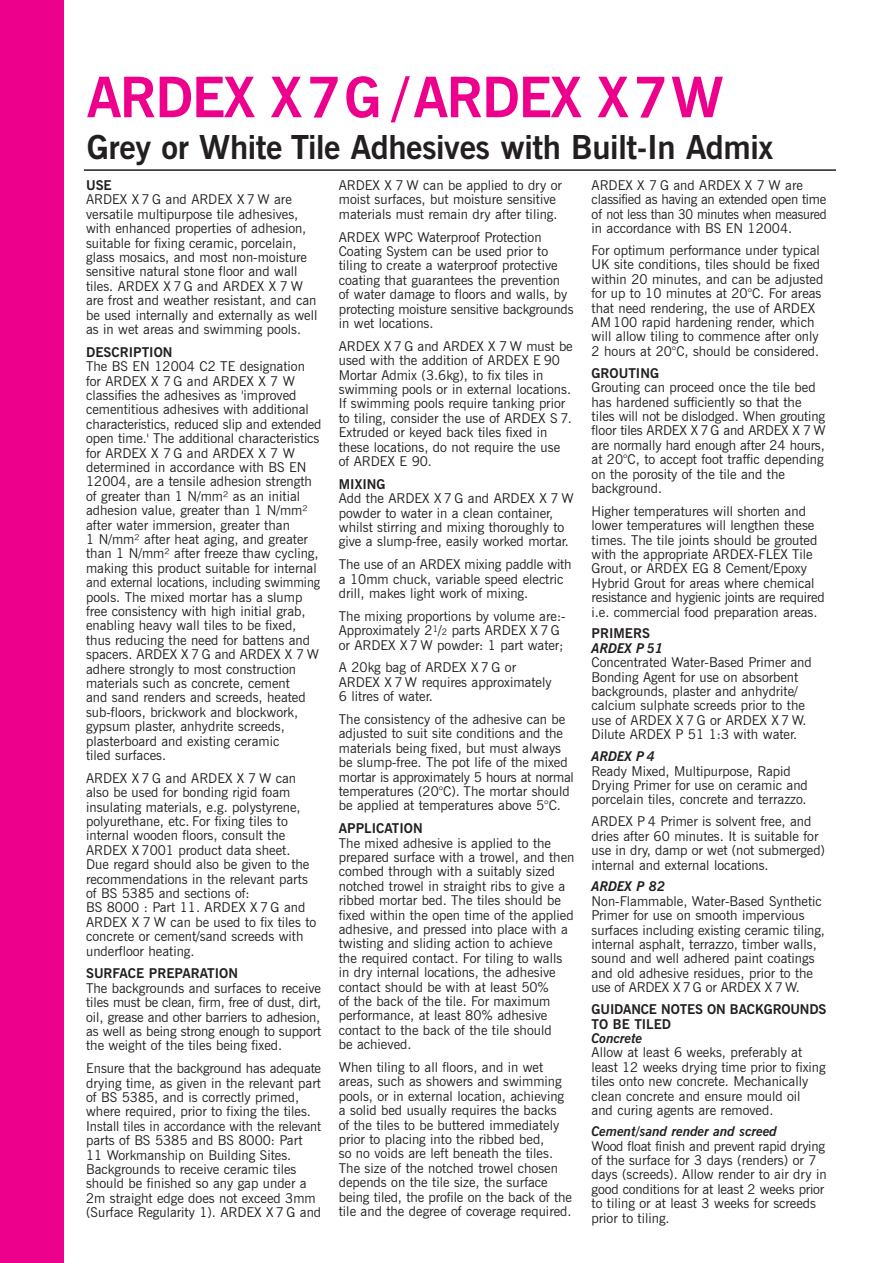
<style>
.page{position:relative;width:893px;height:1263px;background:#fff}
.page>*{position:absolute;margin:0;border:0;box-sizing:border-box;transform-origin:0 0}
.t1{font:700 55.65px "News Gothic BT";letter-spacing:-.03em;color:#ec008c}
.t2{font:700 33px "News Gothic BT";letter-spacing:-.01em;color:#231f20}
.t3{font:13.5px/14.4px "News Gothic BT";color:#231f20}
.t4{font:13.5px/14.4px "News Gothic BT";letter-spacing:-.02em;color:#231f20}
.t5{font:700 13.5px/14.4px "News Gothic BT";color:#231f20}
.t6{font:italic 700 13.5px "News Gothic BT";color:#231f20}
.s1{font-size:9px}
</style>
<div class="page">
<div style="left:0;top:0;width:64px;height:1263px;background:#ec008c"></div>
<hr style="left:84px;top:169px;width:752px;height:2px;background:#231f20">
<h1 class="t1" style="left:87px;top:77px;width:638px">ARDEX X7G /ARDEX X7W</h1>
<h2 class="t2" style="left:87px;top:135px;width:688px">Grey or White Tile Adhesives with Built-In Admix</h2>
<p class="t5" style="left:86px;top:179px;width:27px">USE</p>
<p class="t3" style="left:86px;top:193px;width:233px">ARDEX X 7 G and ARDEX X 7 W are versatile multipurpose tile adhesives, with enhanced properties of adhesion, suitable for fixing ceramic, porcelain, glass mosaics, and most non-moisture sensitive natural stone floor and wall tiles. ARDEX X 7 G and ARDEX X 7 W are frost and weather resistant, and can be used internally and externally as well as in wet areas and swimming pools.</p>
<p class="t5" style="left:86px;top:346px;width:88px">DESCRIPTION</p>
<p class="t3" style="left:86px;top:360px;width:237px">The BS EN 12004 C2 TE designation for ARDEX X 7 G and ARDEX X 7 W classifies the adhesives as 'improved cementitious adhesives with additional characteristics, reduced slip and extended open time.' The additional characteristics for ARDEX X 7 G and ARDEX X 7 W determined in accordance with BS EN 12004, are a tensile adhesion strength of greater than 1 N/mm² as an initial adhesion value, greater than 1 N/mm² after water immersion, greater than<br>1 N/mm² after heat aging, and greater than 1 N/mm² after freeze thaw cycling, making this product suitable for internal and external locations, including swimming pools. The mixed mortar has a slump free consistency with high initial grab, enabling heavy wall tiles to be fixed, thus reducing the need for battens and spacers. ARDEX X 7 G and ARDEX X 7 W adhere strongly to most construction materials such as concrete, cement<br>and sand renders and screeds, heated sub-floors, brickwork and blockwork, gypsum plaster, anhydrite screeds, plasterboard and existing ceramic<br>tiled surfaces.</p>
<p class="t3" style="left:86px;top:772px;width:232px">ARDEX X 7 G and ARDEX X 7 W can also be used for bonding rigid foam insulating materials, e.g. polystyrene, polyurethane, etc. For fixing tiles to internal wooden floors, consult the ARDEX X 7001 product data sheet.<br>Due regard should also be given to the recommendations in the relevant parts of BS 5385 and sections of:<br>BS 8000 : Part 11. ARDEX X 7 G and ARDEX X 7 W can be used to fix tiles to concrete or cement/sand screeds with underfloor heating.</p>
<p class="t5" style="left:86px;top:967px;width:153px">SURFACE PREPARATION</p>
<p class="t3" style="left:86px;top:982px;width:237px;text-align:justify">The backgrounds and surfaces to receive tiles must be clean, firm, free of dust, dirt, oil, grease and other barriers to adhesion, as well as being strong enough to support the weight of the tiles being fixed.</p>
<p class="t3" style="left:86px;top:1062px;width:237px">Ensure that the background has adequate drying time, as given in the relevant part of BS 5385, and is correctly primed, where required, prior to fixing the tiles.<br>Install tiles in accordance with the relevant parts of BS 5385 and BS 8000: Part 11 Workmanship on Building Sites.<br>Backgrounds to receive ceramic tiles should be finished so any gap under a 2m straight edge does not exceed 3mm (Surface Regularity 1). ARDEX X 7 G and</p>
<p class="t3" style="left:339px;top:179px;width:225px">ARDEX X 7 W can be applied to dry or moist surfaces, but moisture sensitive materials must remain dry after tiling.</p>
<p class="t3" style="left:339px;top:231px;width:236px">ARDEX WPC Waterproof Protection Coating System can be used prior to tiling to create a waterproof protective coating that guarantees the prevention of water damage to floors and walls, by protecting moisture sensitive backgrounds in wet locations.</p>
<p class="t3" style="left:339px;top:340px;width:235px">ARDEX X 7 G and ARDEX X 7 W must be used with the addition of ARDEX E 90<br>Mortar Admix (3.6kg), to fix tiles in swimming pools or in external locations.<br>If swimming pools require tanking prior to tiling, consider the use of ARDEX S 7.<br>Extruded or keyed back tiles fixed in these locations, do not require the use of ARDEX E 90.</p>
<p class="t5" style="left:339px;top:478px;width:48px">MIXING</p>
<p class="t3" style="left:339px;top:492px;width:236px">Add the ARDEX X 7 G and ARDEX X 7 W powder to water in a clean container, whilst stirring and mixing thoroughly to give a slump-free, easily worked mortar.</p>
<p class="t3" style="left:339px;top:558px;width:234px">The use of an ARDEX mixing paddle with a 10mm chuck, variable speed electric drill, makes light work of mixing.</p>
<p class="t3" style="left:339px;top:610px;width:228px">The mixing proportions by volume are:-<br>Approximately 2<sup>1</sup>/<span class="s1">2</span> parts ARDEX X 7 G or ARDEX X 7 W powder: 1 part water;</p>
<p class="t3" style="left:339px;top:661px;width:214px">A 20kg bag of ARDEX X 7 G or<br>ARDEX X 7 W requires approximately<br>6 litres of water.</p>
<p class="t3" style="left:339px;top:713px;width:237px">The consistency of the adhesive can be adjusted to suit site conditions and the materials being fixed, but must always be slump-free. The pot life of the mixed mortar is approximately 5 hours at normal temperatures (20°C). The mortar should be applied at temperatures above 5°C.</p>
<p class="t5" style="left:339px;top:822px;width:85px">APPLICATION</p>
<p class="t3" style="left:339px;top:837px;width:237px">The mixed adhesive is applied to the prepared surface with a trowel, and then combed through with a suitably sized notched trowel in straight ribs to give a ribbed mortar bed. The tiles should be fixed within the open time of the applied adhesive, and pressed into place with a twisting and sliding action to achieve<br>the required contact. For tiling to walls in dry internal locations, the adhesive contact should be with at least 50%<br>of the back of the tile. For maximum performance, at least 80% adhesive contact to the back of the tile should<br>be achieved.</p>
<p class="t3" style="left:339px;top:1061px;width:235px">When tiling to all floors, and in wet areas, such as showers and swimming pools, or in external location, achieving a solid bed usually requires the backs<br>of the tiles to be buttered immediately prior to placing into the ribbed bed,<br>so no voids are left beneath the tiles.<br>The size of the notched trowel chosen depends on the tile size, the surface being tiled, the profile on the back of the tile and the degree of coverage required.</p>
<p class="t4" style="left:592px;top:179px;width:237px">ARDEX X 7 G and ARDEX X 7 W are classified as having an extended open time of not less than 30 minutes when measured in accordance with BS EN 12004.</p>
<p class="t3" style="left:592px;top:244px;width:233px">For optimum performance under typical UK site conditions, tiles should be fixed within 20 minutes, and can be adjusted for up to 10 minutes at 20°C. For areas that need rendering, the use of ARDEX AM100 rapid hardening render, which will allow tiling to commence after only 2 hours at 20°C, should be considered.</p>
<p class="t5" style="left:592px;top:367px;width:69px">GROUTING</p>
<p class="t3" style="left:592px;top:381px;width:236px">Grouting can proceed once the tile bed has hardened sufficiently so that the tiles will not be dislodged. When grouting floor tiles ARDEX X 7 G and ARDEX X 7 W are normally hard enough after 24 hours, at 20°C, to accept foot traffic depending on the porosity of the tile and the background.</p>
<p class="t3" style="left:592px;top:505px;width:235px">Higher temperatures will shorten and lower temperatures will lengthen these times. The tile joints should be grouted with the appropriate ARDEX-FLEX Tile Grout, or ARDEX EG 8 Cement/Epoxy Hybrid Grout for areas where chemical resistance and hygienic joints are required i.e. commercial food preparation areas.</p>
<p class="t5" style="left:592px;top:628px;width:60px">PRIMERS</p>
<p class="t6" style="left:592px;top:643px;width:73px">ARDEX P 51</p>
<p class="t3" style="left:592px;top:656px;width:222px">Concentrated Water-Based Primer and Bonding Agent for use on absorbent backgrounds, plaster and anhydrite/ calcium sulphate screeds prior to the use of ARDEX X 7 G or ARDEX X 7 W.<br>Dilute ARDEX P 51 1:3 with water.</p>
<p class="t6" style="left:592px;top:751px;width:65px">ARDEX P 4</p>
<p class="t3" style="left:592px;top:765px;width:218px">Ready Mixed, Multipurpose, Rapid<br>Drying Primer for use on ceramic and porcelain tiles, concrete and terrazzo.</p>
<p class="t3" style="left:592px;top:815px;width:235px">ARDEX P 4 Primer is solvent free, and dries after 60 minutes. It is suitable for use in dry, damp or wet (not submerged) internal and external locations.</p>
<p class="t6" style="left:592px;top:882px;width:75px">ARDEX P 82</p>
<p class="t3" style="left:592px;top:895px;width:235px">Non-Flammable, Water-Based Synthetic Primer for use on smooth impervious surfaces including existing ceramic tiling, internal asphalt, terrazzo, timber walls, sound and well adhered paint coatings and old adhesive residues, prior to the use of ARDEX X 7G or ARDEX X 7 W.</p>
<p class="t5" style="left:592px;top:1003px;width:236px">GUIDANCE NOTES ON BACKGROUNDS<br>TO BE TILED</p>
<p class="t6" style="left:592px;top:1033px;width:52px">Concrete</p>
<p class="t3" style="left:592px;top:1046px;width:236px">Allow at least 6 weeks, preferably at least 12 weeks drying time prior to fixing tiles onto new concrete. Mechanically clean concrete and ensure mould oil<br>and curing agents are removed.</p>
<p class="t6" style="left:592px;top:1126px;width:187px">Cement/sand render and screed</p>
<p class="t3" style="left:592px;top:1140px;width:237px">Wood float finish and prevent rapid drying of the surface for 3 days (renders) or 7 days (screeds). Allow render to air dry in good conditions for at least 2 weeks prior to tiling or at least 3 weeks for screeds prior to tiling.</p>
</div>
